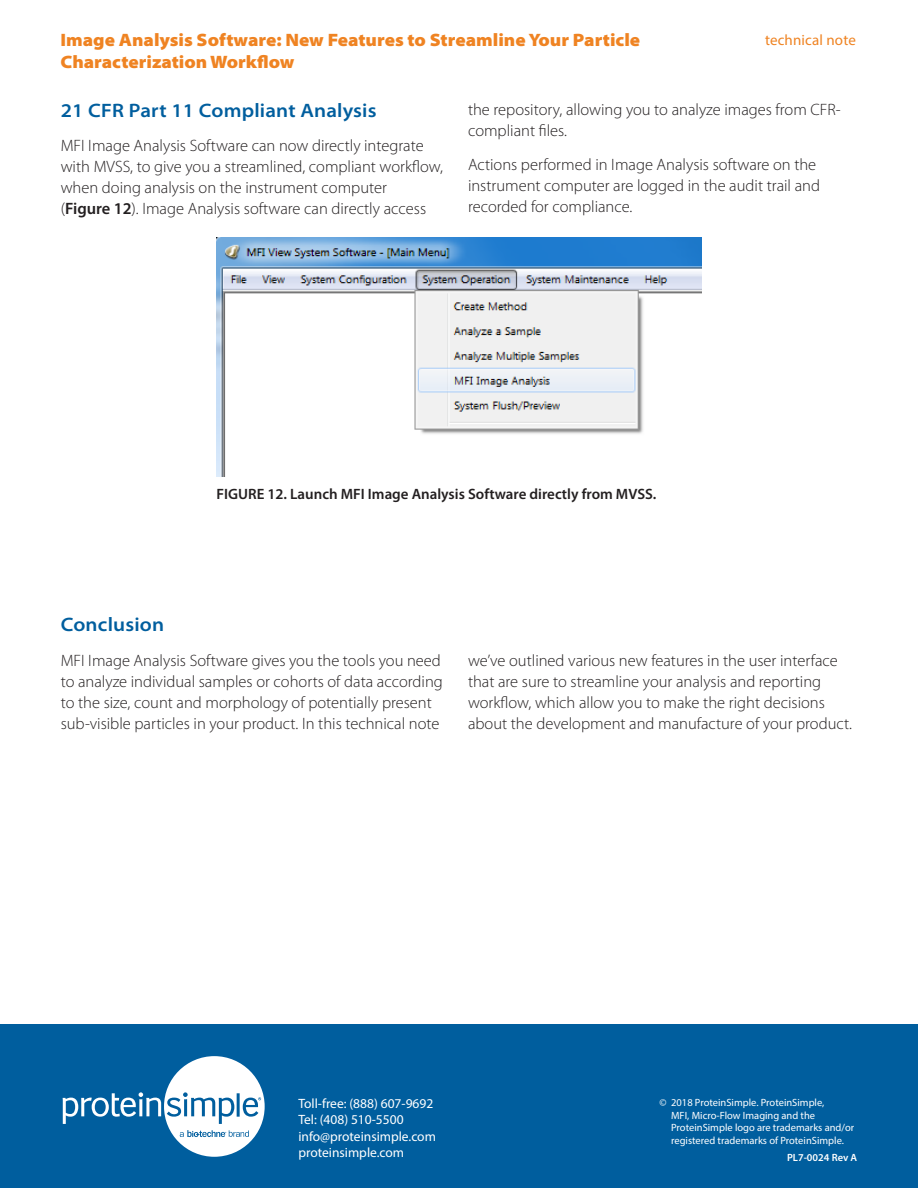
<style>
.page{position:relative;width:918px;height:1188px;background:#fff}
.page>*{position:absolute;margin:0;border:0;box-sizing:border-box;transform-origin:0 0}
.Head_1{font:600 semi-expanded 19.5px "Myriad Pro";letter-spacing:.01em;color:#005e9e}
.running_header{font:900 semi-expanded 18px/21.6px "Myriad Pro";color:#ef8322}
.body{font:300 16.5px/21px "Myriad Pro";color:#231f20}
.body-2{font:600 15px "Myriad Pro";color:#231f20}
.eyebrow_text{font:15px "Myriad Pro";letter-spacing:.01em;color:#ef8322}
.address{font:13.5px "Myriad Pro";color:#fff}
.copyright{font:10.5px/12.6px "Myriad Pro";color:#fff}
.copyright-2{font:600 10.5px "Myriad Pro";color:#fff}
.s1{font-weight:600}
</style>
<div class="page">
<div style="left:0;top:1025px;width:918px;height:163px;background:#005e9e"></div>
<svg style="left:63px;top:1056px;width:202px;height:101px"></svg>
<img style="left:217px;top:237px;width:484px;height:240px">
<p class="running_header" style="left:60px;top:29px;width:581px">Image Analysis Software: New Features to Streamline Your Particle<br>Characterization Workflow</p>
<p class="Head_1" style="left:61px;top:98px;width:317px">21 CFR Part 11 Compliant Analysis</p>
<p class="body" style="left:61px;top:136px;width:384px">MFI Image Analysis Software can now directly integrate with MVSS, to give you a streamlined, compliant workflow, when doing analysis on the instrument computer<br>(<span class="s1">Figure 12</span>). Image Analysis software can directly access</p>
<p class="eyebrow_text" style="left:765px;top:31px;width:92px">technical note</p>
<p class="body" style="left:468px;top:99px;width:374px">the repository, allowing you to analyze images from CFR&shy;compliant files.</p>
<p class="body" style="left:468px;top:155px;width:354px">Actions performed in Image Analysis software on the instrument computer are logged in the audit trail and recorded for compliance.</p>
<p class="body-2" style="left:217px;top:484px;width:441px">FIGURE 12. Launch MFI Image Analysis Software directly from MVSS.</p>
<p class="Head_1" style="left:61px;top:612px;width:105px">Conclusion</p>
<p class="body" style="left:61px;top:650px;width:384px">MFI Image Analysis Software gives you the tools you need to analyze individual samples or cohorts of data according to the size, count and morphology of potentially present sub-visible particles in your product. In this technical note</p>
<p class="body" style="left:468px;top:650px;width:385px">we’ve outlined various new features in the user interface that are sure to streamline your analysis and reporting workflow, which allow you to make the right decisions about the development and manufacture of your product.</p>
<p class="address" style="left:298px;top:1095px;width:137px">Toll-free: (888) 607-9692</p>
<p class="address" style="left:298px;top:1111px;width:107px">Tel: (408) 510-5500</p>
<p class="address" style="left:298px;top:1128px;width:139px">info@proteinsimple.com</p>
<p class="address" style="left:298px;top:1144px;width:107px">proteinsimple.com</p>
<p class="copyright" style="left:671px;top:1096px;width:185px;text-indent:-12px">© 2018 ProteinSimple. ProteinSimple,<br>MFI, Micro-Flow Imaging and the ProteinSimple logo are trademarks and/or registered trademarks of ProteinSimple.</p>
<p class="copyright-2" style="left:787px;top:1150px;width:72px">PL7-0024 Rev A</p>
</div>
